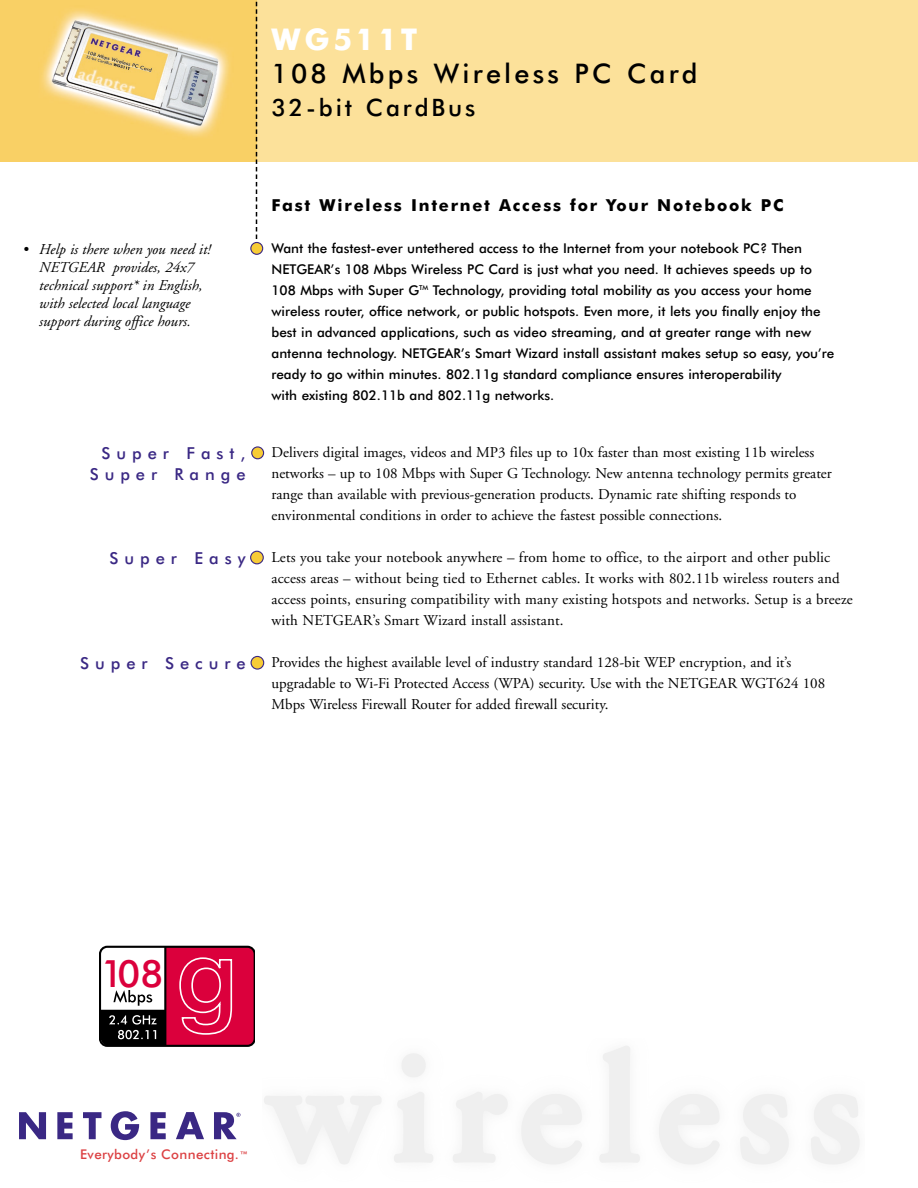
<style>
.page{position:relative;width:918px;height:1188px;background:#fff}
.page>*{position:absolute;margin:0;border:0;box-sizing:border-box;transform-origin:0 0}
.t1{font:500 37.8px "Futura BT";color:#db003c}
.t2{font:700 30px "Futura BT";letter-spacing:.125em;color:#fff}
.t3{font:500 27px "Futura BT";letter-spacing:.12em;color:#000}
.t4{font:500 24px "Futura BT";letter-spacing:.12em;color:#000}
.t5{font:700 16.5px "Futura BT";letter-spacing:.105em;color:#000}
.t6{font:500 16.5px/21px "Futura BT";letter-spacing:.36em;color:#3a2884;text-align:right}
.t7{font:15px/21px "Adobe Garamond";color:#000}
.t8{font:italic 15px/18px "Adobe Garamond";color:#000;text-align:center}
.t9{font:500 13.5px/21px "Futura BT";color:#000}
.t10{font:500 13.35px "Futura BT";letter-spacing:.03em;color:#dc4244}
.s1{font-size:10.65px}
</style>
<div class="page">
<div style="left:243px;top:0;width:675px;height:162px;background:#fce19a"></div>
<img style="left:0;top:0;width:250px;height:162px">
<svg style="left:250px;top:0;width:13px;height:255px"></svg>
<svg style="left:251px;top:446px;width:13px;height:13px"></svg>
<svg style="left:250px;top:551px;width:14px;height:13px"></svg>
<svg style="left:19px;top:1112px;width:27px;height:27px"></svg>
<svg style="left:57px;top:1112px;width:16px;height:27px"></svg>
<svg style="left:83px;top:1112px;width:18px;height:27px"></svg>
<svg style="left:111px;top:1111px;width:28px;height:29px"></svg>
<svg style="left:150px;top:1112px;width:16px;height:27px"></svg>
<svg style="left:176px;top:1112px;width:28px;height:27px"></svg>
<svg style="left:214px;top:1112px;width:27px;height:27px"></svg>
<svg style="left:251px;top:656px;width:13px;height:14px"></svg>
<svg style="left:101px;top:947px;width:154px;height:99px"></svg>
<div style="left:99px;top:946px;width:156px;height:101px;border:2px solid #000;border-radius:7px"></div>
<h2 class="t2" style="left:272px;top:28px;width:147px">WG511T</h2>
<h3 class="t3" style="left:272px;top:64px;width:428px">108 Mbps Wireless PC Card</h3>
<h3 class="t4" style="left:272px;top:99px;width:206px">32-bit CardBus</h3>
<p class="t8" style="left:23px;top:241px;width:189px">• Help is there when you need it!<br>NETGEAR provides, 24x7 technical support* in English, with selected local language support during office hours.</p>
<p class="t6" style="left:90px;top:445px;width:157px">Super Fast,<br>Super Range</p>
<p class="t6" style="left:110px;top:550px;width:138px">Super Easy</p>
<p class="t6" style="left:80px;top:655px;width:167px">Super Secure</p>
<p class="t5" style="left:272px;top:200px;width:514px">Fast Wireless Internet Access for Your Notebook PC</p>
<p class="t9" style="left:271px;top:240px;width:564px">Want the fastest-ever untethered access to the Internet from your notebook PC? Then NETGEAR’s 108 Mbps Wireless PC Card is just what you need. It achieves speeds up to 108 Mbps with Super G<sup>TM</sup> Technology, providing total mobility as you access your home wireless router, office network, or public hotspots. Even more, it lets you finally enjoy the best in advanced applications, such as video streaming, and at greater range with new antenna technology. NETGEAR’s Smart Wizard install assistant makes setup so easy, you’re ready to go within minutes. 802.11g standard compliance ensures interoperability<br>with existing 802.11b and 802.11g networks.</p>
<p class="t7" style="left:272px;top:443px;width:562px">Delivers digital images, videos and MP3 files up to 10x faster than most existing 11b wireless networks – up to 108 Mbps with Super G Technology. New antenna technology permits greater range than available with previous-generation products. Dynamic rate shifting responds to environmental conditions in order to achieve the fastest possible connections.</p>
<p class="t7" style="left:272px;top:548px;width:583px">Lets you take your notebook anywhere – from home to office, to the airport and other public access areas – without being tied to Ethernet cables. It works with 802.11b wireless routers and access points, ensuring compatibility with many existing hotspots and networks. Setup is a breeze with NETGEAR’s Smart Wizard install assistant.</p>
<p class="t7" style="left:272px;top:653px;width:555px">Provides the highest available level of industry standard 128-bit WEP encryption, and it’s upgradable to Wi-Fi Protected Access (WPA) security. Use with the NETGEAR WGT624 108<br>Mbps Wireless Firewall Router for added firewall security.</p>
<h1 class="t1" style="left:101px;top:960px;width:64px">108</h1>
<p class="t10" style="left:80px;top:1149px;width:170px">Everybody’s Connecting.<span class="s1">™</span></p>
</div>
